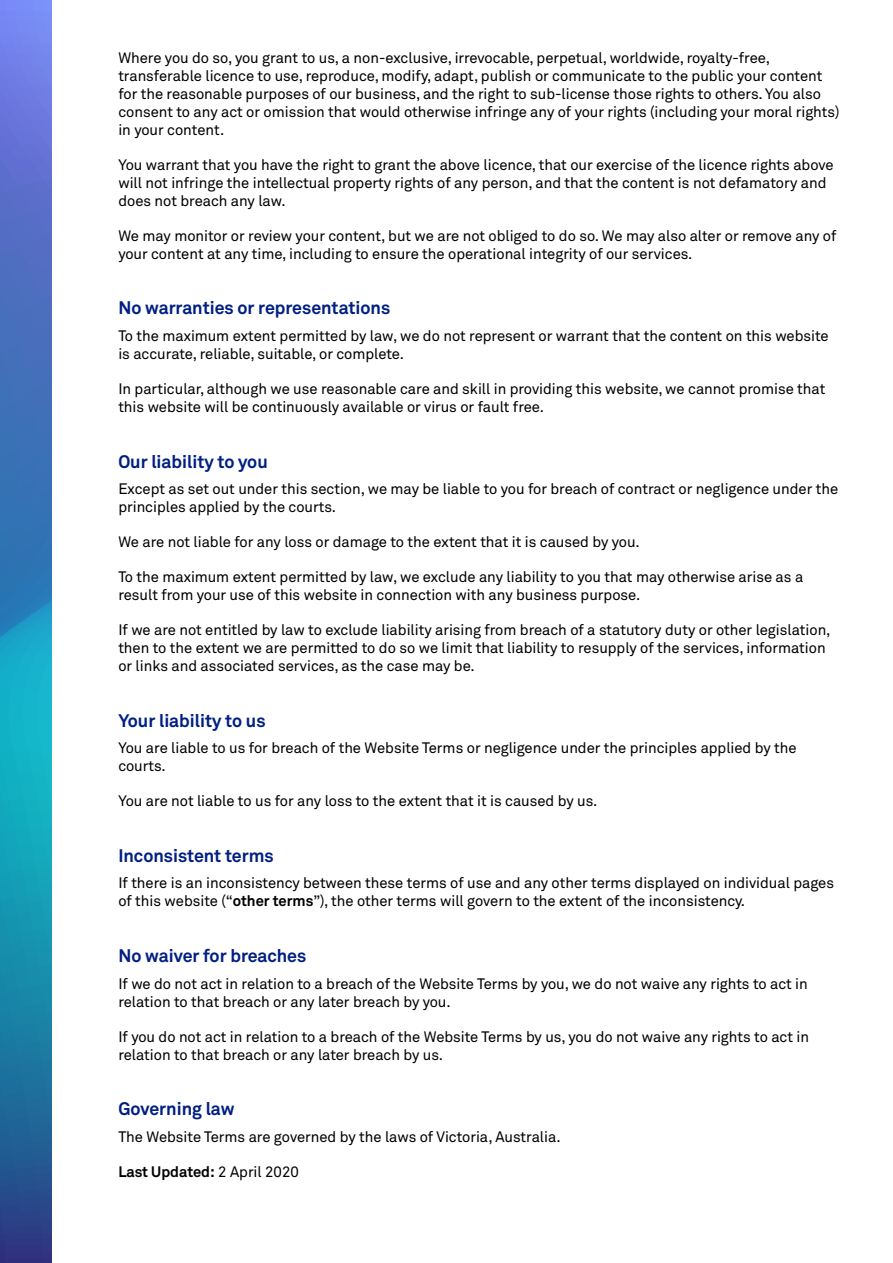
<style>
.page{position:relative;width:893px;height:1263px;background:#fff}
.page>*{position:absolute;margin:0;border:0;box-sizing:border-box;transform-origin:0 0}
.t1{font:700 18px "Telstra Akkurat";color:#001f82}
.t2{font:15px/18px "Telstra Akkurat";color:#000}
.t3{font:700 15px "Telstra Akkurat";color:#000}
.s1{font-weight:700}
.s2{font-weight:400}
</style>
<div class="page">
<svg style="left:0;top:0;width:51px;height:1263px"></svg>
<p class="t2" style="left:118px;top:49px;width:723px">Where you do so, you grant to us, a non-exclusive, irrevocable, perpetual, worldwide, royalty-free, transferable licence to use, reproduce, modify, adapt, publish or communicate to the public your content for the reasonable purposes of our business, and the right to sub-license those rights to others. You also consent to any act or omission that would otherwise infringe any of your rights (including your moral rights) in your content.</p>
<p class="t2" style="left:118px;top:156px;width:717px">You warrant that you have the right to grant the above licence, that our exercise of the licence rights above will not infringe the intellectual property rights of any person, and that the content is not defamatory and does not breach any law.</p>
<p class="t2" style="left:118px;top:227px;width:719px">We may monitor or review your content, but we are not obliged to do so. We may also alter or remove any of your content at any time, including to ensure the operational integrity of our services.</p>
<p class="t1" style="left:118px;top:297px;width:273px">No warranties or representations</p>
<p class="t2" style="left:118px;top:327px;width:712px">To the maximum extent permitted by law, we do not represent or warrant that the content on this website is accurate, reliable, suitable, or complete.</p>
<p class="t2" style="left:118px;top:380px;width:708px">In particular, although we use reasonable care and skill in providing this website, we cannot promise that this website will be continuously available or virus or fault free.</p>
<p class="t1" style="left:118px;top:450px;width:151px">Our liability to you</p>
<p class="t2" style="left:118px;top:480px;width:721px">Except as set out under this section, we may be liable to you for breach of contract or negligence under the principles applied by the courts.</p>
<p class="t2" style="left:118px;top:533px;width:523px">We are not liable for any loss or damage to the extent that it is caused by you.</p>
<p class="t2" style="left:118px;top:568px;width:686px">To the maximum extent permitted by law, we exclude any liability to you that may otherwise arise as a result from your use of this website in connection with any business purpose.</p>
<p class="t2" style="left:118px;top:621px;width:714px">If we are not entitled by law to exclude liability arising from breach of a statutory duty or other legislation, then to the extent we are permitted to do so we limit that liability to resupply of the services, information or links and associated services, as the case may be.</p>
<p class="t1" style="left:118px;top:709px;width:149px">Your liability to us</p>
<p class="t2" style="left:118px;top:739px;width:680px">You are liable to us for breach of the Website Terms or negligence under the principles applied by the courts.</p>
<p class="t2" style="left:118px;top:792px;width:481px">You are not liable to us for any loss to the extent that it is caused by us.</p>
<p class="t1" style="left:118px;top:844px;width:157px">Inconsistent terms</p>
<p class="t2" style="left:118px;top:874px;width:717px">If there is an inconsistency between these terms of use and any other terms displayed on individual pages of this website (“<span class="s1">other terms</span>”), the other terms will govern to the extent of the inconsistency.</p>
<p class="t1" style="left:118px;top:944px;width:189px">No waiver for breaches</p>
<p class="t2" style="left:118px;top:974px;width:691px">If we do not act in relation to a breach of the Website Terms by you, we do not waive any rights to act in relation to that breach or any later breach by you.</p>
<p class="t2" style="left:118px;top:1027px;width:692px">If you do not act in relation to a breach of the Website Terms by us, you do not waive any rights to act in relation to that breach or any later breach by us.</p>
<p class="t1" style="left:118px;top:1098px;width:118px">Governing law</p>
<p class="t2" style="left:118px;top:1127px;width:444px">The Website Terms are governed by the laws of Victoria, Australia.</p>
<p class="t3" style="left:118px;top:1162px;width:182px">Last Updated: <span class="s2">2 April 2020</span></p>
</div>
